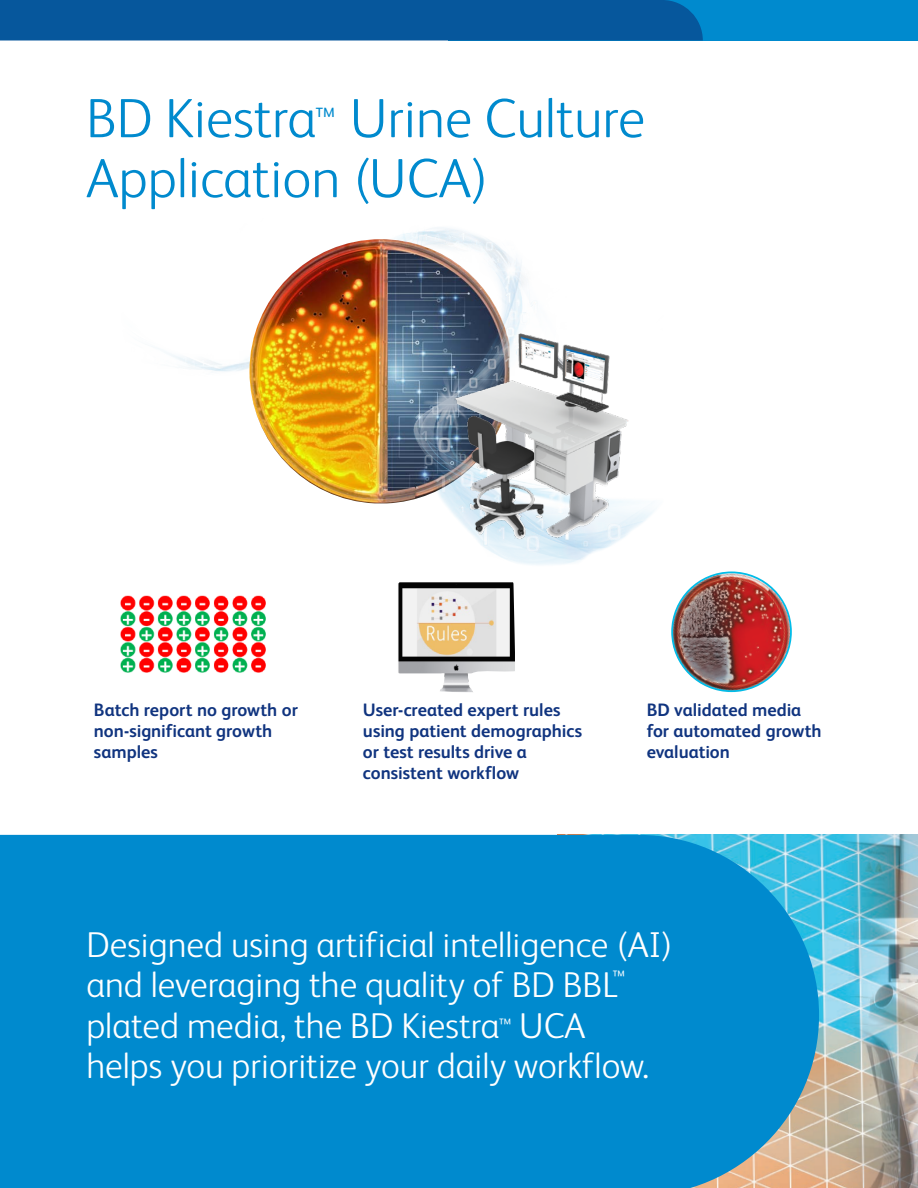
<style>
.page{position:relative;width:918px;height:1188px;background:#fff}
.page>*{position:absolute;margin:0;border:0;box-sizing:border-box;transform-origin:0 0}
.t1{font:300 55.5px/60px "FS Albert Pro";color:#008ace}
.Intro_1_Orange{font:300 36px/40.5px "FS Albert Pro";color:#fff}
.t2{font:700 18px/21px "FS Albert Pro";letter-spacing:-.005em;color:#10347f}
.s1{font-size:33.9px}
.s2{font-size:21px}
</style>
<div class="page">
<img style="left:398px;top:582px;width:117px;height:110px">
<img style="left:121px;top:595px;width:145px;height:78px">
<img style="left:671px;top:571px;width:121px;height:122px">
<div style="left:671px;top:572px;width:121px;height:120px;border:2px solid #02bce8;border-radius:50%"></div>
<img style="left:249px;top:239px;width:120px;height:264px">
<img style="left:369px;top:227px;width:285px;height:338px">
<img style="left:426px;top:322px;width:210px;height:226px">
<img style="left:819px;top:835px;width:99px;height:353px">
<div style="left:0;top:835px;width:819px;height:353px;background:#008ace"></div>
<div style="left:449px;top:0;width:469px;height:40px;background:#008ace"></div>
<div style="left:0;top:0;width:703px;height:41px;background:#06579c"></div>
<h1 class="t1" style="left:86px;top:85px;width:560px">BD Kiestra<span class="s1">™</span> Urine Culture<br>Application (UCA)</h1>
<p class="t2" style="left:94px;top:699px;width:206px">Batch report no growth or non-significant growth samples</p>
<p class="t2" style="left:647px;top:699px;width:176px">BD validated media for automated growth evaluation</p>
<p class="t2" style="left:363px;top:699px;width:221px">User-created expert rules using patient demographics or test results drive a consistent workflow</p>
<p class="Intro_1_Orange" style="left:86px;top:922px;width:588px">Designed using artificial intelligence (AI) and leveraging the quality of BD BBL<sup>™ </sup>plated media, the BD Kiestra<span class="s2">™</span> UCA<br>helps you prioritize your daily workflow.</p>
</div>
